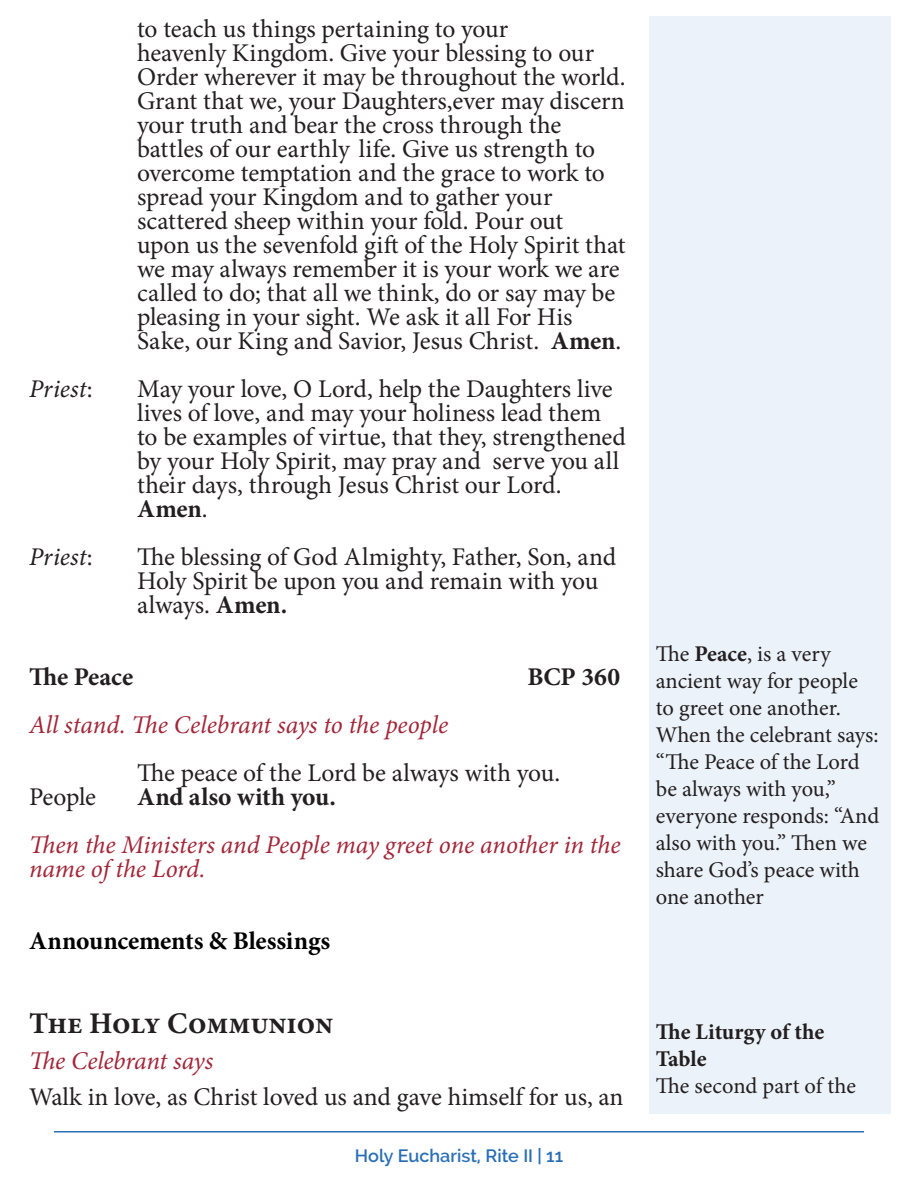
<style>
.page{position:relative;width:918px;height:1188px;background:#fff}
.page>*{position:absolute;margin:0;border:0;box-sizing:border-box;transform-origin:0 0}
.People{font:700 30px "Minion Pro";color:#231f20}
.Section_Header{font:25.5px/24px "Minion Pro";letter-spacing:-.01em;color:#231f20}
.Section_Header-2{font:italic 25.5px/24px "Minion Pro";letter-spacing:-.005em;color:#a32638}
.t1{font:700 25.5px "Minion Pro";color:#231f20}
.t2{font:700 25.5px "Minion Pro";color:#000}
.t3{font:italic 25.5px "Minion Pro";letter-spacing:.005em;color:#231f20}
.t4{font:22.5px/27px "Minion Pro";letter-spacing:-.005em;color:#231f20}
.t5{font:700 22.5px "Minion Pro";letter-spacing:.005em;color:#231f20}
.t6{font:600 18px "Raleway";color:#296eb7}
.s1{font-weight:700}
.s2{font-style:normal}
</style>
<div class="page">
<div style="left:649px;top:16px;width:242px;height:1098px;background:#ebf2f9"></div>
<hr style="left:54px;top:1131px;width:810px;height:1px;background:#296eb7">
<p class="Section_Header" style="left:137px;top:17px;width:490px">to teach us things pertaining to your<br>heavenly Kingdom. Give your blessing to our Order wherever it may be throughout the world.<br>Grant that we, your Daughters,ever may discern your truth and bear the cross through the battles of our earthly life. Give us strength to overcome temptation and the grace to work to spread your Kingdom and to gather your scattered sheep within your fold. Pour out<br>upon us the sevenfold gift of the Holy Spirit that we may always remember it is your work we are called to do; that all we think, do or say may be pleasing in your sight. We ask it all For His Sake, our King and Savior, Jesus Christ. <span class="s1">Amen</span>.</p>
<p class="t3" style="left:29px;top:371px;width:65px">Priest<span class="s2">:</span></p>
<p class="Section_Header" style="left:137px;top:377px;width:490px">May your love, O Lord, help the Daughters live lives of love, and may your holiness lead them to be examples of virtue, that they, strengthened by your Holy Spirit, may pray and serve you all their days, through Jesus Christ our Lord.<br><span class="s1">Amen</span>.</p>
<p class="t3" style="left:29px;top:539px;width:65px">Priest<span class="s2">:</span></p>
<p class="Section_Header" style="left:137px;top:545px;width:481px">The blessing of God Almighty, Father, Son, and<br>Holy Spirit be upon you and remain with you always. <span class="s1">Amen.</span></p>
<p class="t1" style="left:29px;top:658px;width:106px">The Peace</p>
<p class="t1" style="left:527px;top:658px;width:94px">BCP 360</p>
<p class="Section_Header-2" style="left:29px;top:712px;width:421px">All stand. The Celebrant says to the people</p>
<p class="Section_Header" style="left:137px;top:761px;width:425px">The peace of the Lord be always with you.</p>
<p class="Section_Header" style="left:29px;top:785px;width:68px">People</p>
<p class="t1" style="left:137px;top:778px;width:200px">And also with you.</p>
<p class="Section_Header-2" style="left:29px;top:832px;width:593px">Then the Ministers and People may greet one another in the name of the Lord.</p>
<p class="t2" style="left:29px;top:922px;width:303px">Announcements &amp; Blessings</p>
<p class="People" style="left:29px;top:1002px;width:306px">The Holy Communion</p>
<p class="Section_Header-2" style="left:29px;top:1048px;width:186px">The Celebrant says</p>
<p class="Section_Header" style="left:29px;top:1085px;width:596px">Walk in love, as Christ loved us and gave himself for us, an</p>
<p class="t6" style="left:355px;top:1146px;width:210px">Holy Eucharist, Rite II | 11</p>
<p class="t4" style="left:656px;top:640px;width:225px">The <span class="s1">Peace</span>, is a very ancient way for people to greet one another.<br>When the celebrant says: “The Peace of the Lord be always with you,” everyone responds: “And also with you.” Then we share God’s peace with one another</p>
<p class="t5" style="left:656px;top:1016px;width:170px">The Liturgy of the</p>
<p class="t5" style="left:656px;top:1043px;width:52px">Table</p>
<p class="t4" style="left:656px;top:1072px;width:202px">The second part of the</p>
</div>
